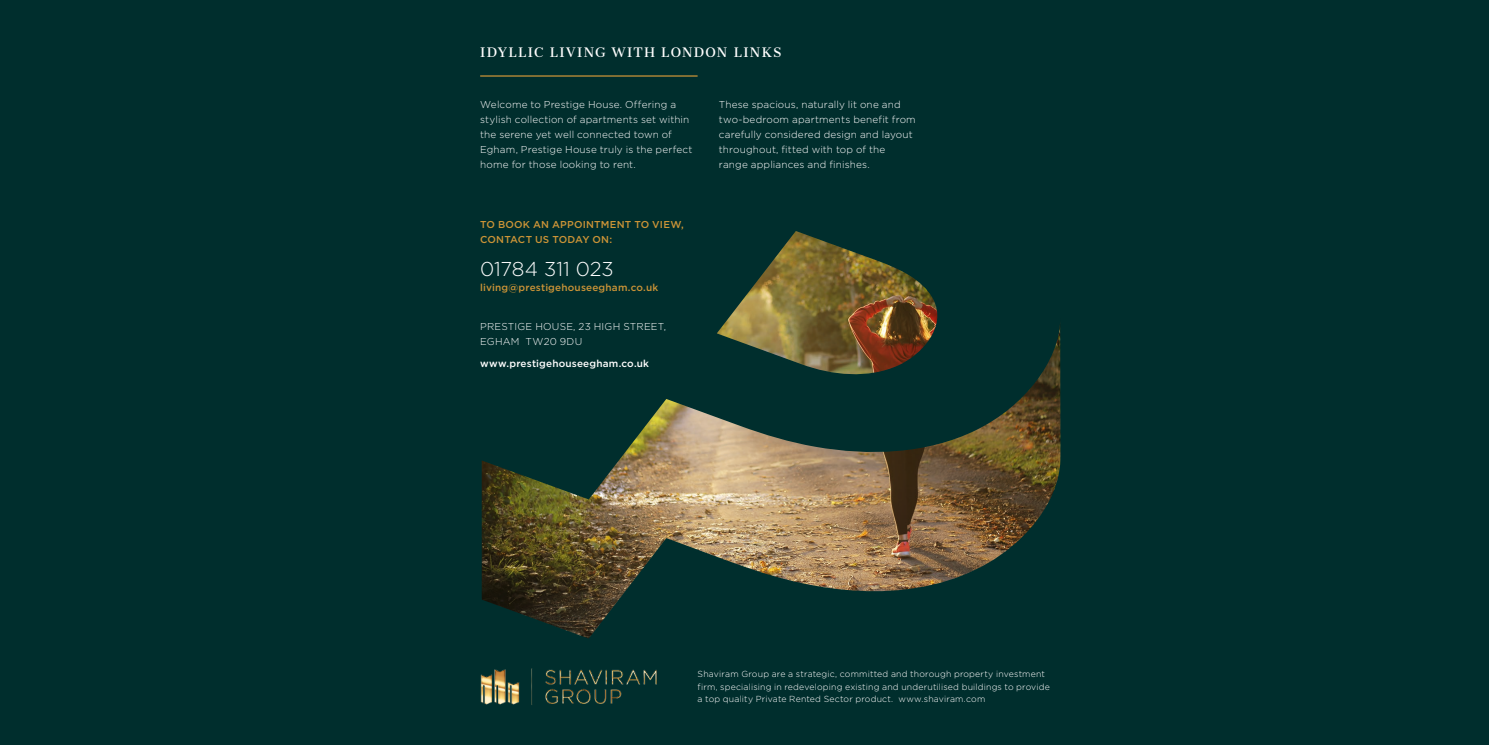
<style>
.page{position:relative;width:1489px;height:745px;background:#fff}
.page>*{position:absolute;margin:0;border:0;box-sizing:border-box;transform-origin:0 0}
.t1{font:300 20px "Gotham HTF";letter-spacing:-.01em;color:#fff}
.t2{font:12.5px "Cantata One";letter-spacing:.1em;color:#fff}
.t3{font:300 10px/15px "Gotham HTF";letter-spacing:.015em;color:#fff}
.t4{font:500 10px/15px "Gotham HTF";letter-spacing:.02em;color:#cc9437}
.t5{font:500 10px "Gotham HTF";letter-spacing:.02em;color:#fff}
.t6{font:300 8.75px/12.5px "Gotham HTF";letter-spacing:.02em;color:#fff}
</style>
<div class="page">
<div style="left:0;top:0;width:1488px;height:744px;background:#002e2d"></div>
<img style="left:481px;top:231px;width:579px;height:407px">
<hr style="left:480px;top:75px;width:217px;height:2px;background:#cc9437">
<img style="left:480px;top:668px;width:177px;height:37px">
<p class="t2" style="left:480px;top:44px;width:303px">IDYLLIC LIVING WITH LONDON LINKS</p>
<p class="t3" style="left:480px;top:96px;width:214px">Welcome to Prestige House. Offering a stylish collection of apartments set within the serene yet well connected town of Egham, Prestige House truly is the perfect home for those looking to rent.</p>
<p class="t3" style="left:719px;top:96px;width:198px">These spacious, naturally lit one and two-bedroom apartments benefit from carefully considered design and layout throughout, fitted with top of the range appliances and finishes.</p>
<p class="t4" style="left:480px;top:216px;width:205px">TO BOOK AN APPOINTMENT TO VIEW,<br>CONTACT US TODAY ON:</p>
<h1 class="t1" style="left:480px;top:257px;width:135px">01784 311 023</h1>
<p class="t4" style="left:480px;top:279px;width:179px">living@prestigehouseegham.co.uk</p>
<p class="t3" style="left:480px;top:319px;width:187px">PRESTIGE HOUSE, 23 HIGH STREET,<br>EGHAM TW20 9DU</p>
<p class="t5" style="left:480px;top:358px;width:170px">www.prestigehouseegham.co.uk</p>
<p class="t6" style="left:697px;top:667px;width:354px">Shaviram Group are a strategic, committed and thorough property investment firm, specialising in redeveloping existing and underutilised buildings to provide a top quality Private Rented Sector product. www.shaviram.com</p>
</div>
